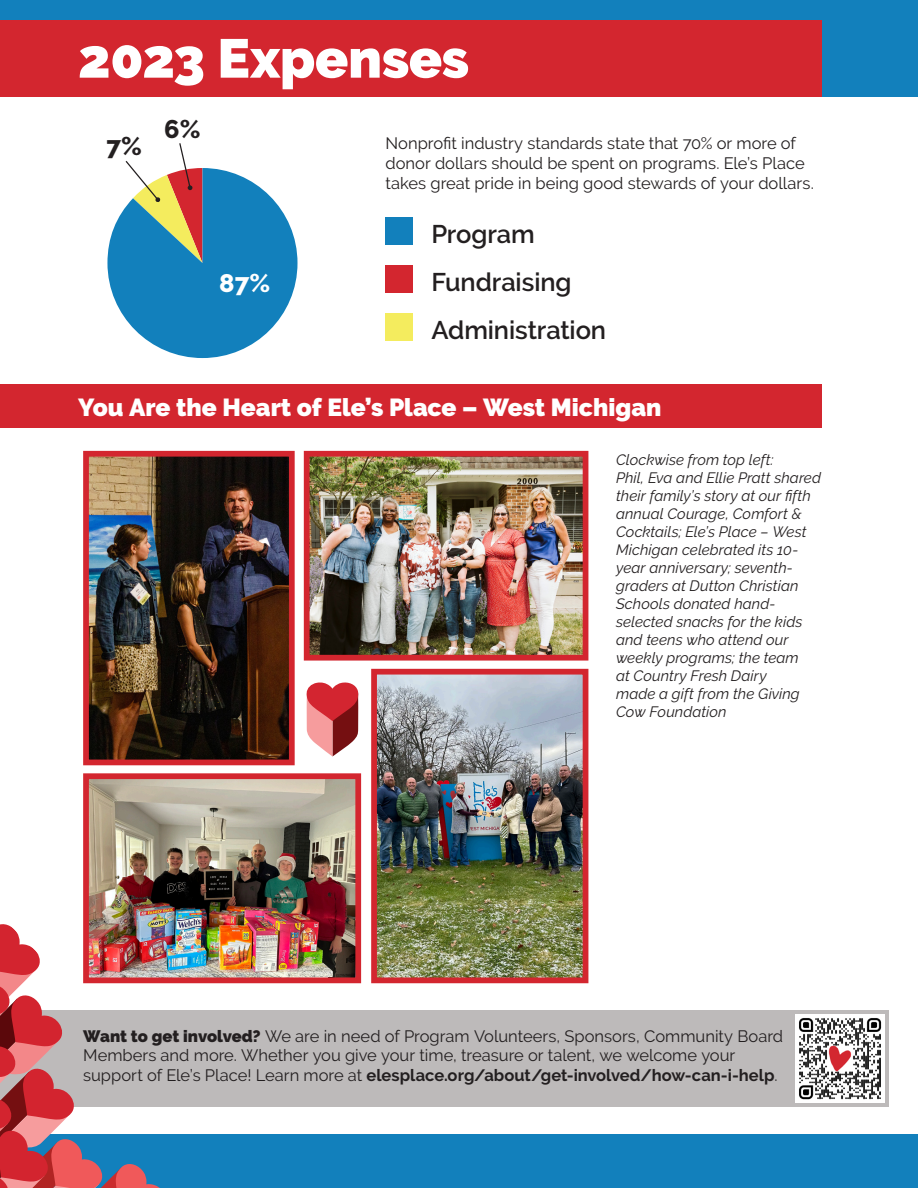
<style>
.page{position:relative;width:918px;height:1188px;background:#fff}
.page>*{position:absolute;margin:0;border:0;box-sizing:border-box;transform-origin:0 0}
.t1{font:900 54.6px "Raleway";letter-spacing:-.005em;color:#fff}
.t2{font:600 25.5px "Raleway";letter-spacing:-.005em;color:#231f20}
.t3{font:800 25.5px "Raleway";color:#231f20}
.t4{font:800 25.5px "Raleway";color:#fff}
.t5{font:900 24.6px "Raleway";color:#fff}
.t6{font:16.5px/19.8px "Raleway";color:#231f20}
.t7{font:italic 15px/18px "Raleway";letter-spacing:.005em;color:#231f20}
.s1{font-weight:900}
.s2{font-weight:700}
</style>
<div class="page">
<div style="left:0;top:1010px;width:889px;height:97px;background:#bdbaba"></div>
<img style="left:90px;top:458px;width:198px;height:300px">
<div style="left:83px;top:451px;width:212px;height:314px;border:6px solid #d3262f"></div>
<img style="left:311px;top:458px;width:270px;height:196px">
<div style="left:304px;top:451px;width:284px;height:210px;border:6px solid #d3262f"></div>
<img style="left:90px;top:780px;width:264px;height:196px">
<div style="left:83px;top:773px;width:278px;height:210px;border:6px solid #d3262f"></div>
<img style="left:378px;top:676px;width:203px;height:300px">
<div style="left:371px;top:669px;width:217px;height:314px;border:6px solid #d3262f"></div>
<svg style="left:307px;top:683px;width:51px;height:73px;background:#cb5d62"></svg>
<img style="left:795px;top:1014px;width:89px;height:89px">
<div style="left:0;top:0;width:918px;height:97px;background:#1280bc"></div>
<div style="left:0;top:1134px;width:918px;height:54px;background:#1280bc"></div>
<div style="left:0;top:20px;width:822px;height:77px;background:#d3262f"></div>
<div style="left:0;top:384px;width:822px;height:44px;background:#d3262f"></div>
<svg style="left:107px;top:143px;width:191px;height:215px"></svg>
<div style="left:386px;top:218px;width:27px;height:27px;background:#1280bc"></div>
<div style="left:386px;top:265px;width:27px;height:28px;background:#d3262f"></div>
<div style="left:386px;top:313px;width:27px;height:27px;background:#f4ec5e"></div>
<svg style="left:0;top:922px;width:168px;height:266px"></svg>
<p class="t1" style="left:78px;top:27px;width:393px">2023 Expenses</p>
<p class="t3" style="left:106px;top:131px;width:37px">7%</p>
<p class="t3" style="left:164px;top:114px;width:38px">6%</p>
<p class="t4" style="left:219px;top:269px;width:52px">87%</p>
<p class="t6" style="left:386px;top:133px;width:430px">Nonprofit industry standards state that 70% or more of donor dollars should be spent on programs. Ele’s Place takes great pride in being good stewards of your dollars.</p>
<p class="t2" style="left:431px;top:220px;width:105px">Program</p>
<p class="t2" style="left:431px;top:267px;width:142px">Fundraising</p>
<p class="t2" style="left:431px;top:315px;width:176px">Administration</p>
<p class="t5" style="left:78px;top:393px;width:585px">You Are the Heart of Ele’s Place – West Michigan</p>
<p class="t7" style="left:616px;top:451px;width:159px">Clockwise from top left:</p>
<p class="t7" style="left:616px;top:469px;width:206px">Phil, Eva and Ellie Pratt shared their family’s story at our fifth annual Courage, Comfort &amp;<br>Cocktails; Ele’s Place – West<br>Michigan celebrated its 10- year anniversary; seventh&shy;graders at Dutton Christian<br>Schools donated hand&shy;selected snacks for the kids and teens who attend our weekly programs; the team<br>at Country Fresh Dairy</p>
<p class="t7" style="left:616px;top:685px;width:185px">made a gift from the Giving<br>Cow Foundation</p>
<p class="t6" style="left:83px;top:1026px;width:701px"><span class="s1">Want to get involved?</span> We are in need of Program Volunteers, Sponsors, Community Board<br>Members and more. Whether you give your time, treasure or talent, we welcome your support of Ele’s Place! Learn more at <span class="s2">elesplace.org/about/get-involved/how-can-i-help</span>.</p>
</div>
